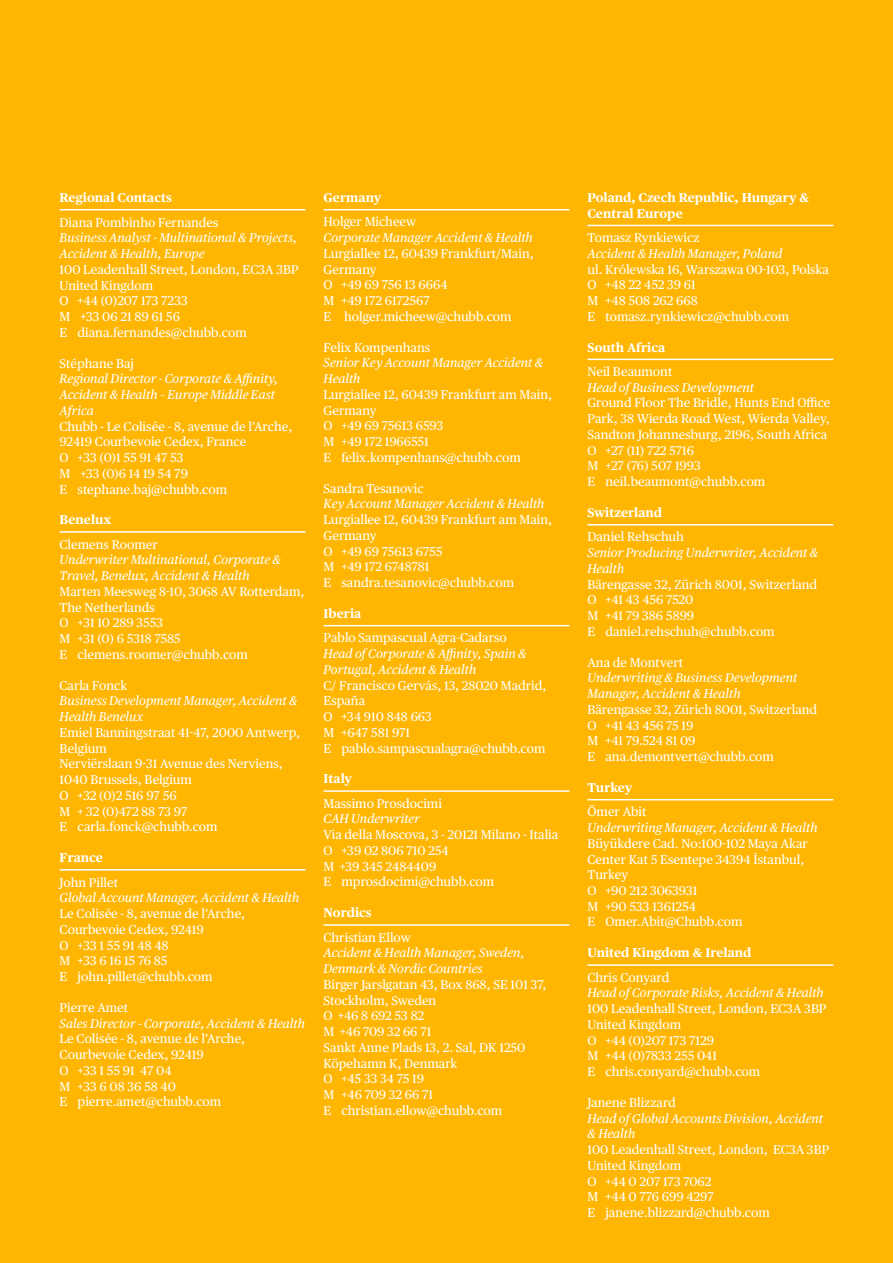
<style>
.page{position:relative;width:893px;height:1263px;background:#ffb602}
.page>*{position:absolute;margin:0;border:0;box-sizing:border-box;transform-origin:0 0}
.t1{font:12.75px/15.8px "Chubb Publico Text";color:#fff}
.t2{font:italic 12.75px/15.8px "Chubb Publico Text";color:#fff}
.t3{font:700 12.75px/15.8px "Chubb Publico Text";color:#fff}
</style>
<div class="page">
<hr style="left:587px;top:964px;width:246px;height:2px;background:#fff">
<hr style="left:587px;top:799px;width:246px;height:1px;background:#fff">
<hr style="left:587px;top:524px;width:246px;height:1px;background:#fff">
<hr style="left:587px;top:359px;width:246px;height:1px;background:#fff">
<hr style="left:587px;top:225px;width:246px;height:1px;background:#fff">
<hr style="left:324px;top:924px;width:245px;height:2px;background:#fff">
<hr style="left:324px;top:790px;width:245px;height:2px;background:#fff">
<hr style="left:324px;top:625px;width:245px;height:1px;background:#fff">
<hr style="left:324px;top:209px;width:245px;height:1px;background:#fff">
<hr style="left:60px;top:869px;width:246px;height:1px;background:#fff">
<hr style="left:60px;top:531px;width:246px;height:2px;background:#fff">
<hr style="left:60px;top:209px;width:246px;height:1px;background:#fff">
<h3 class="t3" style="left:60px;top:189px;width:114px">Regional Contacts</h3>
<p class="t1" style="left:60px;top:213px;width:161px">Diana Pombinho Fernandes</p>
<p class="t2" style="left:60px;top:229px;width:239px">Business Analyst - Multinational &amp; Projects,<br>Accident &amp; Health, Europe</p>
<p class="t1" style="left:60px;top:261px;width:241px">100 Leadenhall Street, London, EC3A 3BP<br>United Kingdom<br>O +44 (0)207 173 7233<br>M +33 06 21 89 61 56<br>E diana.fernandes@chubb.com</p>
<p class="t1" style="left:60px;top:354px;width:76px">Stéphane Baj</p>
<p class="t2" style="left:60px;top:370px;width:220px">Regional Director - Corporate &amp; Af nity,<br>Accident &amp; Health – Europe Middle East<br>Africa</p>
<p class="t1" style="left:60px;top:417px;width:234px">Chubb - Le Colisée - 8, avenue de l’Arche,<br>92419 Courbevoie Cedex, France<br>O +33 (0)1 55 91 47 53<br>M +33 (0)6 14 19 54 79<br>E stephane.baj@chubb.com</p>
<h3 class="t3" style="left:60px;top:511px;width:53px">Benelux</h3>
<p class="t1" style="left:60px;top:536px;width:100px">Clemens Roomer</p>
<p class="t2" style="left:60px;top:551px;width:223px">Underwriter Multinational, Corporate &amp;<br>Travel, Benelux, Accident &amp; Health</p>
<p class="t1" style="left:60px;top:583px;width:246px">Marten Meesweg 8-10, 3068 AV Rotterdam,<br>The Netherlands<br>O +31 10 289 3553<br>M +31 (0) 6 5318 7585<br>E clemens.roomer@chubb.com</p>
<p class="t1" style="left:60px;top:677px;width:69px">Carla Fonck</p>
<p class="t2" style="left:60px;top:692px;width:240px">Business Development Manager, Accident &amp;<br>Health Benelux</p>
<p class="t1" style="left:60px;top:724px;width:242px">Emiel Banningstraat 41-47, 2000 Antwerp,<br>Belgium<br>Nerviërslaan 9-31 Avenue des Nerviens,<br>1040 Brussels, Belgium<br>O +32 (0)2 516 97 56<br>M + 32 (0)472 88 73 97<br>E carla.fonck@chubb.com</p>
<h3 class="t3" style="left:60px;top:849px;width:45px">France</h3>
<p class="t1" style="left:60px;top:873px;width:60px">John Pillet</p>
<p class="t2" style="left:60px;top:889px;width:241px">Global Account Manager, Accident &amp; Health</p>
<p class="t1" style="left:60px;top:905px;width:187px">Le Colisée - 8, avenue de l’Arche,<br>Courbevoie Cedex, 92419<br>O +33 1 55 91 48 48<br>M +33 6 16 15 76 85<br>E john.pillet@chubb.com</p>
<p class="t1" style="left:60px;top:999px;width:70px">Pierre Amet</p>
<p class="t2" style="left:60px;top:1014px;width:247px">Sales Director - Corporate, Accident &amp; Health</p>
<p class="t1" style="left:60px;top:1030px;width:187px">Le Colisée - 8, avenue de l’Arche,<br>Courbevoie Cedex, 92419<br>O +33 1 55 91 47 04<br>M +33 6 08 36 58 40<br>E pierre.amet@chubb.com</p>
<h3 class="t3" style="left:324px;top:189px;width:59px">Germany</h3>
<p class="t1" style="left:324px;top:213px;width:94px">Holger Micheew</p>
<p class="t2" style="left:324px;top:229px;width:211px">Corporate Manager Accident &amp; Health</p>
<p class="t1" style="left:324px;top:245px;width:212px">Lurgiallee 12, 60439 Frankfurt/Main,<br>Germany<br>O +49 69 756 13 6664<br>M +49 172 6172567<br>E holger.micheew@chubb.com</p>
<p class="t1" style="left:324px;top:339px;width:108px">Felix Kompenhans</p>
<p class="t2" style="left:324px;top:354px;width:221px">Senior Key Account Manager Accident &amp;<br>Health</p>
<p class="t1" style="left:324px;top:386px;width:230px">Lurgiallee 12, 60439 Frankfurt am Main,<br>Germany<br>O +49 69 75613 6593<br>M +49 172 1966551<br>E felix.kompenhans@chubb.com</p>
<p class="t1" style="left:324px;top:480px;width:102px">Sandra Tesanovic</p>
<p class="t2" style="left:324px;top:495px;width:222px">Key Account Manager Accident &amp; Health</p>
<p class="t1" style="left:324px;top:511px;width:230px">Lurgiallee 12, 60439 Frankfurt am Main,<br>Germany<br>O +49 69 75613 6755<br>M +49 172 6748781<br>E sandra.tesanovic@chubb.com</p>
<h3 class="t3" style="left:324px;top:605px;width:39px">Iberia</h3>
<p class="t1" style="left:324px;top:629px;width:185px">Pablo Sampascual Agra-Cadarso</p>
<p class="t2" style="left:324px;top:645px;width:205px">Head ofCorporate &amp; Af nity, Spain &amp;<br>Portugal, Accident &amp; Health</p>
<p class="t1" style="left:324px;top:676px;width:224px">C/ Francisco Gervás, 13, 28020 Madrid,<br>España<br>O +34 910 848 663<br>M +647 581 971<br>E pablo.sampascualagra@chubb.com</p>
<h3 class="t3" style="left:324px;top:770px;width:30px">Italy</h3>
<p class="t1" style="left:324px;top:795px;width:120px">Massimo Prosdocimi</p>
<p class="t2" style="left:324px;top:810px;width:98px">CAH Underwriter</p>
<p class="t1" style="left:324px;top:826px;width:236px">Via della Moscova, 3 - 20121 Milano - Italia<br>O +39 02 806 710 254<br>M +39 345 2484409<br>E mprosdocimi@chubb.com</p>
<h3 class="t3" style="left:324px;top:904px;width:50px">Nordics</h3>
<p class="t1" style="left:324px;top:928px;width:89px">Christian Ellow</p>
<p class="t2" style="left:324px;top:944px;width:203px">Accident &amp; Health Manager, Sweden,<br>Denmark &amp; Nordic Countries</p>
<p class="t1" style="left:324px;top:976px;width:224px">Birger Jarslgatan 43, Box 868, SE 101 37,<br>Stockholm, Sweden<br>O +46 8 692 53 82<br>M +46 709 32 66 71<br>Sankt Anne Plads 13, 2. Sal, DK 1250<br>Köpehamn K, Denmark<br>O +45 33 34 75 19<br>M +46 709 32 66 71<br>E christian.ellow@chubb.com</p>
<h3 class="t3" style="left:587px;top:189px;width:223px">Poland, Czech Republic, Hungary &amp;<br>Central Europe</h3>
<p class="t1" style="left:587px;top:229px;width:113px">Tomasz Rynkiewicz</p>
<p class="t2" style="left:587px;top:245px;width:196px">Accident &amp; Health Manager, Poland</p>
<p class="t1" style="left:587px;top:260px;width:243px">ul. Królewska 16, Warszawa 00-103, Polska<br>O +48 22 452 39 61<br>M +48 508 262 668<br>E tomasz.rynkiewicz@chubb.com</p>
<h3 class="t3" style="left:587px;top:338px;width:79px">South Africa</h3>
<p class="t1" style="left:587px;top:363px;width:86px">Neil Beaumont</p>
<p class="t2" style="left:587px;top:379px;width:168px">Head ofBusiness Development</p>
<p class="t1" style="left:587px;top:394px;width:245px">Ground Floor The Bridle, Hunts End Ofce<br>Park, 38 Wierda Road West, Wierda Valley,<br>Sandton Johannesburg, 2196, South Africa<br>O +27 (11) 722 5716<br>M +27 (76) 507 1993<br>E neil.beaumont@chubb.com</p>
<h3 class="t3" style="left:587px;top:504px;width:76px">Switzerland</h3>
<p class="t1" style="left:587px;top:528px;width:98px">Daniel Rehschuh</p>
<p class="t2" style="left:587px;top:544px;width:232px">Senior Producing Underwriter, Accident &amp;<br>Health</p>
<p class="t1" style="left:587px;top:575px;width:231px">Bärengasse 32, Zürich 8001, Switzerland<br>O +41 43 456 7520<br>M +41 79 386 5899<br>E daniel.rehschuh@chubb.com</p>
<p class="t1" style="left:587px;top:653px;width:97px">Ana de Montvert</p>
<p class="t2" style="left:587px;top:669px;width:211px">Underwriting &amp; Business Development<br>Manager, Accident &amp; Health</p>
<p class="t1" style="left:587px;top:701px;width:231px">Bärengasse 32, Zürich 8001, Switzerland<br>O +41 43 456 75 19<br>M +41 79.524 81 09<br>E ana.demontvert@chubb.com</p>
<h3 class="t3" style="left:587px;top:779px;width:46px">Turkey</h3>
<p class="t1" style="left:587px;top:803px;width:61px">Ömer Abit</p>
<p class="t2" style="left:587px;top:819px;width:232px">Underwriting Manager, Accident &amp; Health</p>
<p class="t1" style="left:587px;top:835px;width:222px">Büyükdere Cad. No:100-102 Maya Akar<br>Center Kat 5 Esentepe 34394 İstanbul,<br>Turkey<br>O +90 212 3063931<br>M +90 533 1361254<br>E Omer.Abit@Chubb.com</p>
<h3 class="t3" style="left:587px;top:944px;width:166px">United Kingdom &amp; Ireland</h3>
<p class="t1" style="left:587px;top:968px;width:83px">Chris Conyard</p>
<p class="t2" style="left:587px;top:984px;width:238px">Head ofCorporate Risks, Accident &amp; Health</p>
<p class="t1" style="left:587px;top:1000px;width:241px">100 Leadenhall Street, London, EC3A 3BP<br>United Kingdom<br>O +44 (0)207 173 7129<br>M +44 (0)7833 255 041<br>E chris.conyard@chubb.com</p>
<p class="t1" style="left:587px;top:1094px;width:90px">Janene Blizzard</p>
<p class="t2" style="left:587px;top:1109px;width:237px">Head ofGlobal Accounts Division, Accident &amp; Health</p>
<p class="t1" style="left:587px;top:1141px;width:243px">100 Leadenhall Street, London, EC3A 3BP<br>United Kingdom<br>O +44 0 207 173 7062<br>M +44 0 776 699 4297<br>E janene.blizzard@chubb.com</p>
</div>
